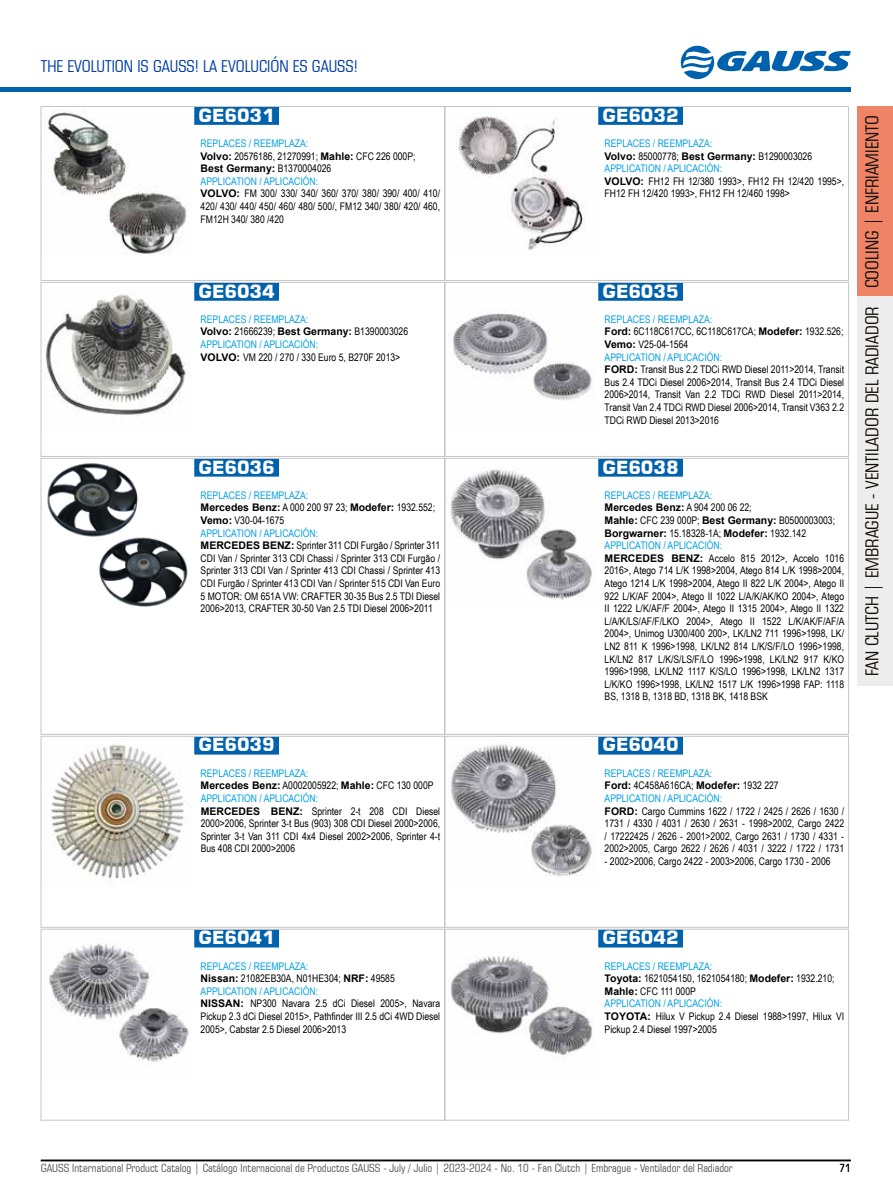
<style>
.page{position:relative;width:893px;height:1191px;background:#fff}
.page>*{position:absolute;margin:0;border:0;box-sizing:border-box;transform-origin:0 0}
.t1{font:condensed 18px "Square 721 BT";color:#11100a}
.t2{font:700 18px "Square 721 BT";color:#fff}
.t3{font:condensed 16.5px "Square 721 BT";color:#003da6}
.t4{font:condensed 11.25px "Square 721 BT";color:#575756}
.t5{font:condensed 11.25px "Square 721 BT";color:#000}
.t6{font:10.5px/12.6px "Arial Narrow";color:#000}
.t7{font:700 10.5px "Arial";color:#000}
.t8{font:10.5px "Arial Narrow";color:#009fe3}
.s1{color:#009fe3}
.s2{font-family:"Arial";font-weight:700}
.s3{font-family:"Arial Narrow";font-weight:400}
</style>
<div class="page">
<hr style="left:41px;top:1159px;width:810px;height:2px;background:#000">
<div style="left:857px;top:296px;width:36px;height:389px;background:#ededed"></div>
<div style="left:857px;top:106px;width:36px;height:190px;background:#ef8366"></div>
<hr style="left:0;top:87px;width:851px;height:4px;background:#0061ad">
<svg style="left:681px;top:46px;width:170px;height:33px"></svg>
<div style="left:194px;top:107px;width:85px;height:18px;background:#0061ad"></div>
<div style="left:41px;top:106px;width:404px;height:175px;border:1px solid #c6c6c6"></div>
<img style="left:43px;top:112px;width:144px;height:143px">
<div style="left:598px;top:107px;width:85px;height:18px;background:#0061ad"></div>
<div style="left:445px;top:106px;width:404px;height:175px;border:1px solid #c6c6c6"></div>
<img style="left:456px;top:116px;width:129px;height:134px">
<div style="left:194px;top:283px;width:85px;height:18px;background:#0061ad"></div>
<div style="left:41px;top:282px;width:404px;height:174px;border:1px solid #c6c6c6"></div>
<img style="left:44px;top:294px;width:145px;height:121px">
<div style="left:598px;top:283px;width:85px;height:18px;background:#0061ad"></div>
<div style="left:445px;top:282px;width:404px;height:174px;border:1px solid #c6c6c6"></div>
<img style="left:453px;top:310px;width:140px;height:90px">
<div style="left:194px;top:458px;width:85px;height:18px;background:#0061ad"></div>
<div style="left:41px;top:458px;width:404px;height:276px;border:1px solid #c6c6c6"></div>
<img style="left:47px;top:463px;width:141px;height:144px">
<div style="left:598px;top:458px;width:85px;height:18px;background:#0061ad"></div>
<div style="left:445px;top:458px;width:404px;height:276px;border:1px solid #c6c6c6"></div>
<img style="left:450px;top:468px;width:143px;height:132px">
<div style="left:194px;top:736px;width:85px;height:18px;background:#0061ad"></div>
<div style="left:41px;top:736px;width:404px;height:191px;border:1px solid #c6c6c6"></div>
<img style="left:51px;top:744px;width:133px;height:137px">
<div style="left:598px;top:736px;width:85px;height:18px;background:#0061ad"></div>
<div style="left:445px;top:736px;width:404px;height:191px;border:1px solid #c6c6c6"></div>
<img style="left:451px;top:744px;width:141px;height:132px">
<div style="left:194px;top:929px;width:85px;height:18px;background:#0061ad"></div>
<div style="left:41px;top:929px;width:404px;height:191px;border:1px solid #c6c6c6"></div>
<img style="left:49px;top:943px;width:141px;height:119px">
<div style="left:598px;top:929px;width:85px;height:18px;background:#0061ad"></div>
<div style="left:445px;top:929px;width:404px;height:191px;border:1px solid #c6c6c6"></div>
<img style="left:447px;top:956px;width:146px;height:104px">
<h2 class="t3" style="left:41px;top:56px;width:319px">THE EVOLUTION IS GAUSS! LA EVOLUCIÓN ES GAUSS!</h2>
<h1 class="t2" style="left:199px;top:104px;width:78px">GE6031</h1>
<p class="t6" style="left:201px;top:136px;width:216px"><span class="s1">REPLACES / REEMPLAZA:<br></span><span class="s2">Volvo:</span> 20576186, 21270991; <span class="s2">Mahle:</span> CFC 226 000P;</p>
<p class="t7" style="left:201px;top:161px;width:132px">Best Germany: <span class="s3">B1370004026</span></p>
<p class="t6" style="left:201px;top:174px;width:241px"><span class="s1">APPLICATION / APLICACIÓN:<br></span><span class="s2">VOLVO:</span> FM 300/ 330/ 340/ 360/ 370/ 380/ 390/ 400/ 410/ 420/ 430/ 440/ 450/ 460/ 480/ 500/, FM12 340/ 380/ 420/ 460, FM12H 340/ 380 /420</p>
<h1 class="t2" style="left:199px;top:280px;width:78px">GE6034</h1>
<p class="t6" style="left:201px;top:312px;width:209px"><span class="s1">REPLACES / REEMPLAZA:<br></span><span class="s2">Volvo:</span> 21666239; <span class="s2">Best Germany:</span> B1390003026<br><span class="s1">APPLICATION / APLICACIÓN:<br></span><span class="s2">VOLVO:</span> VM 220 / 270 / 330 Euro 5, B270F 2013&gt;</p>
<h1 class="t2" style="left:199px;top:456px;width:78px">GE6036</h1>
<p class="t8" style="left:201px;top:487px;width:109px">REPLACES / REEMPLAZA:</p>
<p class="t7" style="left:201px;top:500px;width:236px">Mercedes Benz: <span class="s3">A 000 200 97 23;</span> Modefer: <span class="s3">1932.552;</span></p>
<p class="t6" style="left:201px;top:513px;width:241px"><span class="s2">Vemo:</span> V30-04-1675<br><span class="s1">APPLICATION / APLICACIÓN:<br></span><span class="s2">MERCEDES BENZ:</span> Sprinter 311 CDI Furgão / Sprinter 311<br>CDI Van / Sprinter 313 CDI Chassi / Sprinter 313 CDI Furgão / Sprinter 313 CDI Van / Sprinter 413 CDI Chassi / Sprinter 413<br>CDI Furgão / Sprinter 413 CDI Van / Sprinter 515 CDI Van Euro 5 MOTOR: OM 651A VW: CRAFTER 30-35 Bus 2.5 TDI Diesel 2006&gt;2013, CRAFTER 30-50 Van 2.5 TDI Diesel 2006&gt;2011</p>
<h1 class="t2" style="left:199px;top:734px;width:78px">GE6039</h1>
<p class="t6" style="left:201px;top:766px;width:241px"><span class="s1">REPLACES / REEMPLAZA:<br></span><span class="s2">Mercedes Benz:</span> A0002005922; <span class="s2">Mahle:</span> CFC 130 000P <span class="s1">APPLICATION / APLICACIÓN:<br></span><span class="s2">MERCEDES BENZ:</span> Sprinter 2-t 208 CDI Diesel 2000&gt;2006, Sprinter 3-t Bus (903) 308 CDI Diesel 2000&gt;2006, Sprinter 3-t Van 311 CDI 4x4 Diesel 2002&gt;2006, Sprinter 4-t Bus 408 CDI 2000&gt;2006</p>
<h1 class="t2" style="left:199px;top:927px;width:78px">GE6041</h1>
<p class="t6" style="left:201px;top:959px;width:241px"><span class="s1">REPLACES / REEMPLAZA:<br></span><span class="s2">Nissan:</span> 21082EB30A, N01HE304; <span class="s2">NRF:</span> 49585<br><span class="s1">APPLICATION / APLICACIÓN:<br></span><span class="s2">NISSAN:</span> NP300 Navara 2.5 dCi Diesel 2005&gt;, Navara Pickup 2.3 dCi Diesel 2015&gt;, Pathfinder III 2.5 dCi 4WD Diesel 2005&gt;, Cabstar 2.5 Diesel 2006&gt;2013</p>
<h1 class="t2" style="left:602px;top:104px;width:78px">GE6032</h1>
<p class="t6" style="left:605px;top:136px;width:241px"><span class="s1">REPLACES / REEMPLAZA:<br></span><span class="s2">Volvo:</span> 85000778; <span class="s2">Best Germany:</span> B1290003026<br><span class="s1">APPLICATION / APLICACIÓN:<br></span><span class="s2">VOLVO:</span> FH12 FH 12/380 1993&gt;, FH12 FH 12/420 1995&gt;, FH12 FH 12/420 1993&gt;, FH12 FH 12/460 1998&gt;</p>
<h1 class="t2" style="left:602px;top:280px;width:78px">GE6035</h1>
<p class="t6" style="left:605px;top:312px;width:241px"><span class="s1">REPLACES / REEMPLAZA:<br></span><span class="s2">Ford:</span> 6C118C617CC, 6C118C617CA; <span class="s2">Modefer:</span> 1932.526; <span class="s2">Vemo:</span> V25-04-1564<br><span class="s1">APPLICATION / APLICACIÓN:<br></span><span class="s2">FORD:</span> Transit Bus 2.2 TDCi RWD Diesel 2011&gt;2014, Transit Bus 2.4 TDCi Diesel 2006&gt;2014, Transit Bus 2.4 TDCi Diesel 2006&gt;2014, Transit Van 2.2 TDCi RWD Diesel 2011&gt;2014, Transit Van 2.4 TDCi RWD Diesel 2006&gt;2014, Transit V363 2.2<br>TDCi RWD Diesel 2013&gt;2016</p>
<h1 class="t2" style="left:602px;top:456px;width:78px">GE6038</h1>
<p class="t8" style="left:605px;top:487px;width:109px">REPLACES / REEMPLAZA:</p>
<p class="t7" style="left:605px;top:500px;width:148px">Mercedes Benz: <span class="s3">A 904 200 06 22;</span></p>
<p class="t6" style="left:605px;top:513px;width:241px"><span class="s2">Mahle:</span> CFC 239 000P; <span class="s2">Best Germany:</span> B0500003003; <span class="s2">Borgwarner:</span> 15.18328-1A; <span class="s2">Modefer:</span> 1932.142<br><span class="s1">APPLICATION / APLICACIÓN:<br></span><span class="s2">MERCEDES BENZ:</span> Accelo 815 2012&gt;, Accelo 1016<br>2016&gt;, Atego 714 L/K 1998&gt;2004, Atego 814 L/K 1998&gt;2004, Atego 1214 L/K 1998&gt;2004, Atego II 822 L/K 2004&gt;, Atego II 922 L/K/AF 2004&gt;, Atego II 1022 L/A/K/AK/KO 2004&gt;, Atego II 1222 L/K/AF/F 2004&gt;, Atego II 1315 2004&gt;, Atego II 1322<br>L/A/K/LS/AF/F/LKO 2004&gt;, Atego II 1522 L/K/AK/F/AF/A 2004&gt;, Unimog U300/400 200&gt;, LK/LN2 711 1996&gt;1998, LK/ LN2 811 K 1996&gt;1998, LK/LN2 814 L/K/S/F/LO 1996&gt;1998, LK/LN2 817 L/K/S/LS/F/LO 1996&gt;1998, LK/LN2 917 K/KO 1996&gt;1998, LK/LN2 1117 K/S/LO 1996&gt;1998, LK/LN2 1317<br>L/K/KO 1996&gt;1998, LK/LN2 1517 L/K 1996&gt;1998 FAP: 1118<br>BS, 1318 B, 1318 BD, 1318 BK, 1418 BSK</p>
<h1 class="t2" style="left:602px;top:734px;width:78px">GE6040</h1>
<p class="t6" style="left:605px;top:766px;width:241px"><span class="s1">REPLACES / REEMPLAZA:<br></span><span class="s2">Ford:</span> 4C458A616CA; <span class="s2">Modefer:</span> 1932 227<br><span class="s1">APPLICATION / APLICACIÓN:<br></span><span class="s2">FORD:</span> Cargo Cummins 1622 / 1722 / 2425 / 2626 / 1630 / 1731 / 4330 / 4031 / 2630 / 2631 - 1998&gt;2002, Cargo 2422 / 17222425 / 2626 - 2001&gt;2002, Cargo 2631 / 1730 / 4331 - 2002&gt;2005, Cargo 2622 / 2626 / 4031 / 3222 / 1722 / 1731</p>
<p class="t6" style="left:605px;top:854px;width:227px">- 2002&gt;2006, Cargo 2422 - 2003&gt;2006, Cargo 1730 - 2006</p>
<h1 class="t1" style="left:861px;top:676px;width:563px;rotate:-90deg">FAN CLUTCH | EMBRAGUE - VENTILADOR DEL RADIADOR COOLING | ENFRIAMIENTO</h1>
<h1 class="t2" style="left:602px;top:927px;width:78px">GE6042</h1>
<p class="t6" style="left:605px;top:959px;width:241px"><span class="s1">REPLACES / REEMPLAZA:<br></span><span class="s2">Toyota:</span> 1621054150, 1621054180; <span class="s2">Modefer:</span> 1932.210; <span class="s2">Mahle:</span> CFC 111 000P<br><span class="s1">APPLICATION / APLICACIÓN:<br></span><span class="s2">TOYOTA:</span> Hilux V Pickup 2.4 Diesel 1988&gt;1997, Hilux VI Pickup 2.4 Diesel 1997&gt;2005</p>
<p class="t4" style="left:41px;top:1161px;width:693px">GAUSS International Product Catalog | Catálogo Internacional de Productos GAUSS - July / Julio | 2023-2024 - No. 10 - Fan Clutch | Embrague - Ventilador del Radiador</p>
<p class="t5" style="left:840px;top:1161px;width:13px">71</p>
</div>
